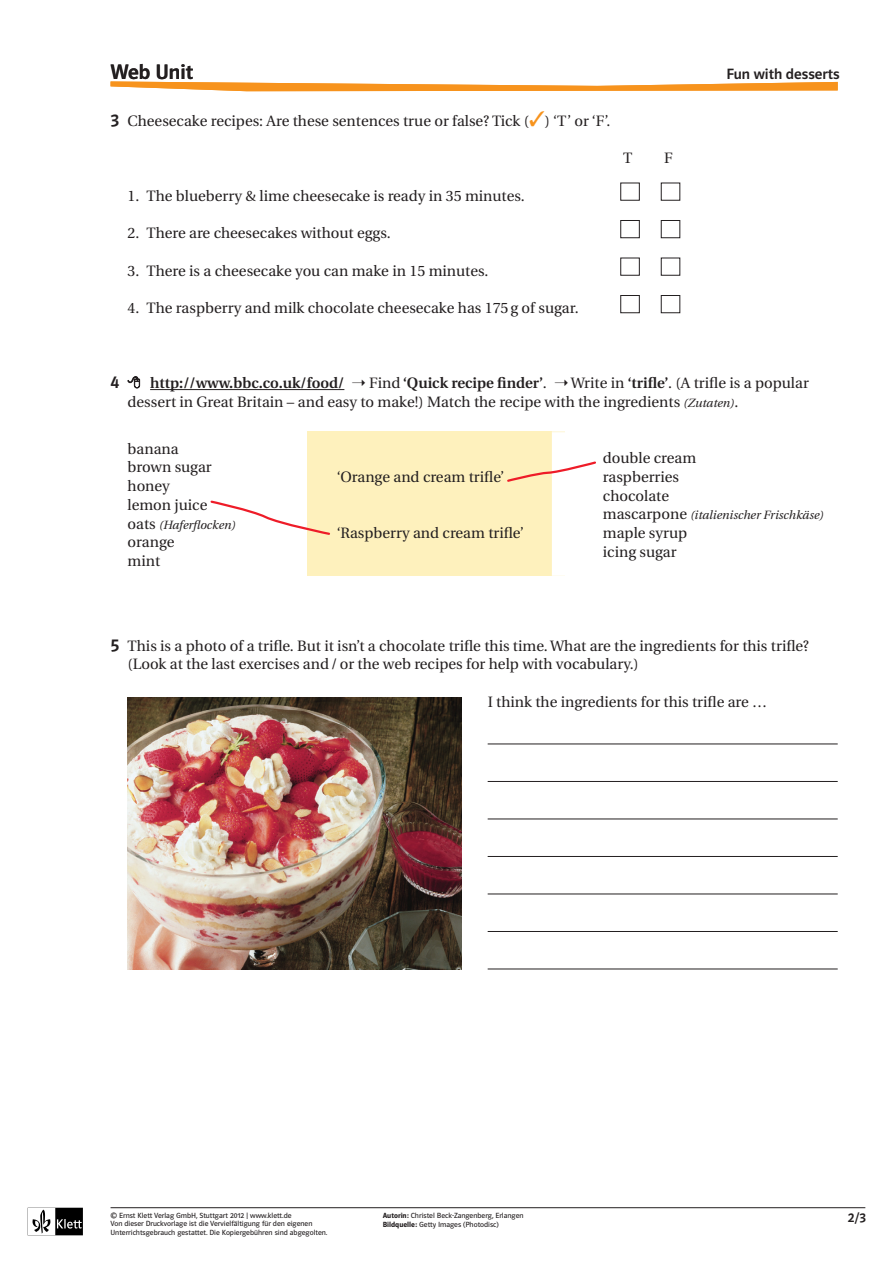
<style>
.page{position:relative;width:893px;height:1263px;background:#fff}
.page>*{position:absolute;margin:0;border:0;box-sizing:border-box;transform-origin:0 0}
.t1{font:21px "Polo ST11 K Krftg";color:#231f20}
.t2{font:18px "Polo ST11 K Krftg";color:#231f20}
.t3{font:15px/18.8px "Utopia";color:#231f20}
.t4{font:15px "Polo ST11 K Krftg";color:#231f20}
.t5{font:13.5px "Polo ST11 K Krftg";color:#231f20}
.t6{font:italic 12px "Utopia";color:#231f20}
.t7{font:7.5px/8.9px "Polo ST11 K Buch";color:#231f20}
.s1{font-family:"Polo ST11 K Krftg";font-size:18px}
.s2{color:#f7931d}
.s3{font-weight:600}
.s4{font-style:italic;font-size:12px}
.s5{font-style:normal;font-size:15px}
.s6{font-family:"Polo ST11 K Hfett"}
</style>
<div class="page">
<hr style="left:150px;top:389px;width:194px;height:1px;background:#231f20">
<div style="left:620px;top:183px;width:20px;height:18px;border:1px solid #231f20"></div>
<div style="left:620px;top:220px;width:20px;height:18px;border:1px solid #231f20"></div>
<div style="left:620px;top:258px;width:20px;height:18px;border:1px solid #231f20"></div>
<div style="left:620px;top:295px;width:20px;height:18px;border:1px solid #231f20"></div>
<div style="left:661px;top:183px;width:19px;height:18px;border:1px solid #231f20"></div>
<div style="left:661px;top:220px;width:19px;height:18px;border:1px solid #231f20"></div>
<div style="left:661px;top:258px;width:19px;height:18px;border:1px solid #231f20"></div>
<div style="left:661px;top:295px;width:19px;height:18px;border:1px solid #231f20"></div>
<svg style="left:127px;top:376px;width:13px;height:13px"></svg>
<div style="left:307px;top:432px;width:258px;height:144px;background:#fef1bd"></div>
<div style="left:552px;top:432px;width:25px;height:144px;background:#fff"></div>
<hr style="left:488px;top:744px;width:350px;height:1px;background:#231f20">
<hr style="left:488px;top:781px;width:350px;height:1px;background:#231f20">
<hr style="left:488px;top:819px;width:350px;height:1px;background:#231f20">
<hr style="left:488px;top:856px;width:350px;height:1px;background:#231f20">
<hr style="left:488px;top:894px;width:350px;height:1px;background:#231f20">
<hr style="left:488px;top:931px;width:350px;height:1px;background:#231f20">
<hr style="left:488px;top:969px;width:350px;height:1px;background:#231f20">
<svg style="left:111px;top:81px;width:727px;height:10px"></svg>
<img style="left:128px;top:697px;width:333px;height:272px">
<svg style="left:32px;top:1208px;width:51px;height:27px"></svg>
<hr style="left:111px;top:1207px;width:754px;height:1px;background:#231f20">
<svg style="left:210px;top:500px;width:120px;height:35px"></svg>
<svg style="left:507px;top:461px;width:89px;height:21px"></svg>
<h1 class="t1" style="left:111px;top:60px;width:84px">Web Unit</h1>
<p class="t4" style="left:726px;top:65px;width:115px">Fun with desserts</p>
<p class="t3" style="left:111px;top:111px;width:501px"><span class="s1">3</span> Cheesecake recipes: Are these sentences true or false? Tick (<span class="s2">✓</span>) ‘T’ or ‘F’.</p>
<p class="t3" style="left:128px;top:186px;width:399px">1. The blueberry &amp; lime cheesecake is ready in 35 minutes.</p>
<p class="t3" style="left:128px;top:224px;width:265px">2. There are cheesecakes without eggs.</p>
<p class="t3" style="left:128px;top:261px;width:362px">3. There is a cheesecake you can make in 15 minutes.</p>
<p class="t3" style="left:128px;top:299px;width:453px">4. The raspberry and milk chocolate cheesecake has 175g of sugar.</p>
<p class="t3" style="left:623px;top:149px;width:11px">T</p>
<p class="t3" style="left:664px;top:149px;width:10px">F</p>
<p class="t2" style="left:111px;top:372px;width:10px">4</p>
<p class="t3" style="left:128px;top:374px;width:683px;text-indent:23px"><span class="s3">http://www.bbc.co.uk/food/</span> ➝ Find <span class="s3">‘Quick recipe finder’</span>. ➝ Write in <span class="s3">‘trifle’</span>. (A trifle is a popular dessert in Great Britain – and easy to make!) Match the recipe with the ingredients <span class="s4">(Zutaten)</span>.</p>
<p class="t3" style="left:128px;top:439px;width:86px">banana brown sugar honey lemon juice</p>
<p class="t6" style="left:128px;top:518px;width:110px"><span class="s5">oats</span> (Haferflocken)</p>
<p class="t3" style="left:128px;top:533px;width:48px">orange mint</p>
<p class="t3" style="left:603px;top:449px;width:95px">double cream raspberries chocolate</p>
<p class="t6" style="left:603px;top:509px;width:222px"><span class="s5">mascarpone</span> (italienischer Frischkäse)</p>
<p class="t3" style="left:603px;top:524px;width:86px">maple syrup icing sugar</p>
<p class="t3" style="left:337px;top:468px;width:169px">‘Orange and cream trifle’</p>
<p class="t3" style="left:337px;top:524px;width:189px">‘Raspberry and cream trifle’</p>
<p class="t3" style="left:128px;top:636px;width:683px;text-indent:-17px"><span class="s1">5</span> This is a photo of a trifle. But it isn’t a chocolate trifle this time. What are the ingredients for this trifle? (Look at the last exercises and/or the web recipes for help with vocabulary.)</p>
<p class="t3" style="left:488px;top:693px;width:281px">I think the ingredients for this trifle are …</p>
<p class="t7" style="left:111px;top:1211px;width:218px">© Ernst Klett Verlag GmbH, Stuttgart 2012 | www.klett.de<br>Von dieser Druckvorlage ist die Vervielfältigung für den eigenen<br>Unterrichtsgebrauch gestattet. Die Kopiergebühren sind abgegolten.</p>
<p class="t7" style="left:383px;top:1211px;width:142px"><span class="s6">Autorin:</span> Christel Beck-Zangenberg, Erlangen<br><span class="s6">Bildquelle:</span> Getty Images (Photodisc)</p>
<p class="t5" style="left:848px;top:1210px;width:20px">2/3</p>
</div>
